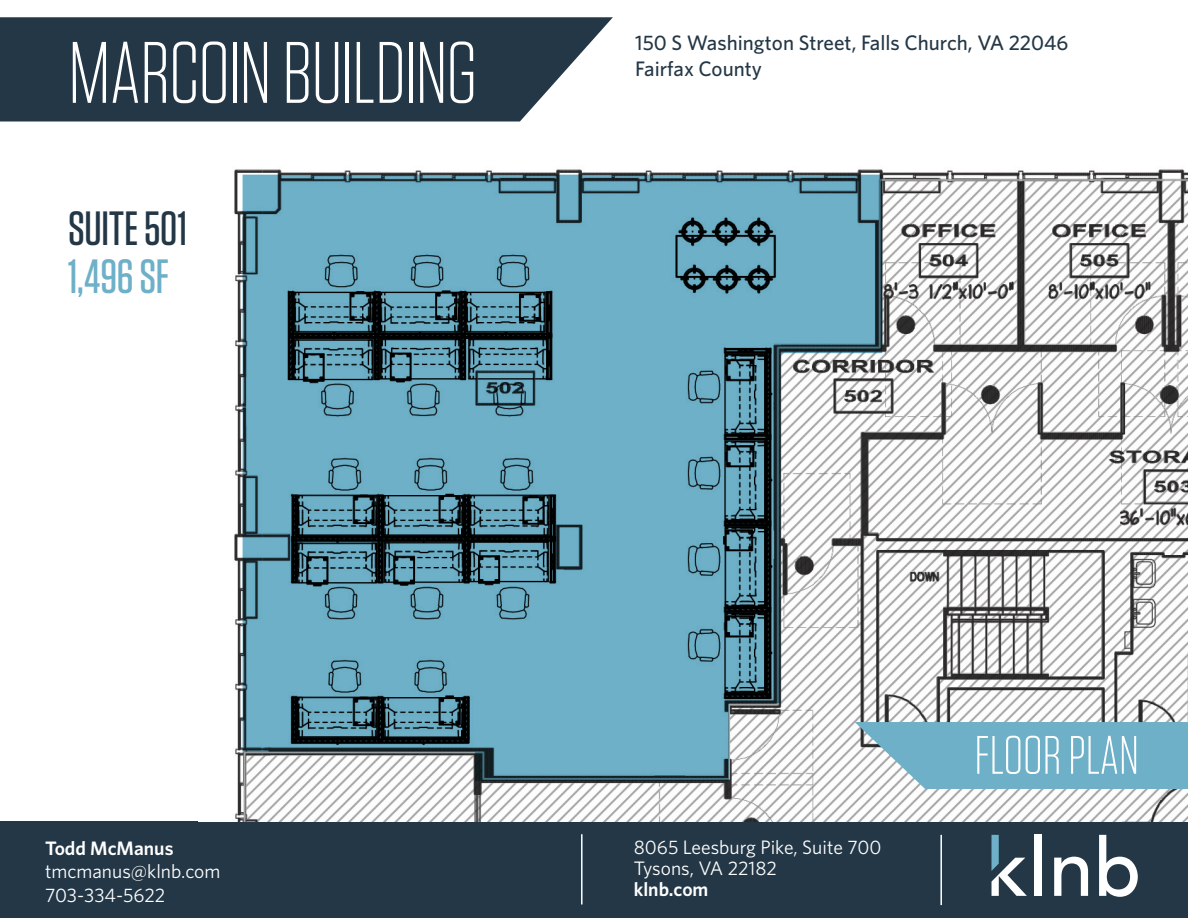
<style>
.page{position:relative;width:1188px;height:918px;background:#fff}
.page>*{position:absolute;margin:0;border:0;box-sizing:border-box;transform-origin:0 0}
.t1{font:300 87px "Tungsten";letter-spacing:-.02em;color:#fff}
.t2{font:300 54px "Tungsten";color:#fff}
.t3{font:500 48px "Tungsten";color:#233746}
.t4{font:500 48px "Tungsten";color:#6db0c8}
.t5{font:500 21px/25.2px "Whitney";color:#233746}
.t6{font:19.5px/23.4px "Whitney";color:#fff}
.t7{font:600 19.5px "Whitney";color:#fff}
</style>
<div class="page">
<div style="left:0;top:822px;width:1188px;height:96px;background:#233746"></div>
<hr style="left:581px;top:834px;width:2px;height:70px;background:#fff">
<svg style="left:991px;top:835px;width:36px;height:61px"></svg>
<div style="left:1035px;top:835px;width:7px;height:61px;background:#fff"></div>
<svg style="left:1054px;top:857px;width:34px;height:39px"></svg>
<svg style="left:1099px;top:835px;width:39px;height:62px"></svg>
<hr style="left:940px;top:835px;width:2px;height:70px;background:#fff">
<img style="left:234px;top:169px;width:954px;height:653px">
<svg style="left:243px;top:175px;width:639px;height:606px;background:#6ea0b2"></svg>
<svg style="left:855px;top:722px;width:333px;height:67px;background:#79b4ca"></svg>
<svg style="left:0;top:17px;width:613px;height:105px;background:#354755"></svg>
<h1 class="t1" style="left:68px;top:28px;width:411px">MARCOIN BUILDING</h1>
<h3 class="t3" style="left:68px;top:203px;width:121px">SUITE 501</h3>
<h3 class="t4" style="left:68px;top:251px;width:103px">1,496 SF</h3>
<p class="t5" style="left:635px;top:30px;width:434px">150 S Washington Street, Falls Church, VA 22046<br>Fairfax County</p>
<p class="t7" style="left:45px;top:835px;width:130px">Todd McManus</p>
<p class="t6" style="left:45px;top:859px;width:177px">tmcmanus@klnb.com<br>703-334-5622</p>
<p class="t6" style="left:634px;top:837px;width:249px;line-height:21px">8065 Leesburg Pike, Suite 700<br>Tysons, VA 22182</p>
<p class="t7" style="left:634px;top:877px;width:76px">klnb.com</p>
<h2 class="t2" style="left:974px;top:728px;width:166px">FLOOR PLAN</h2>
</div>
